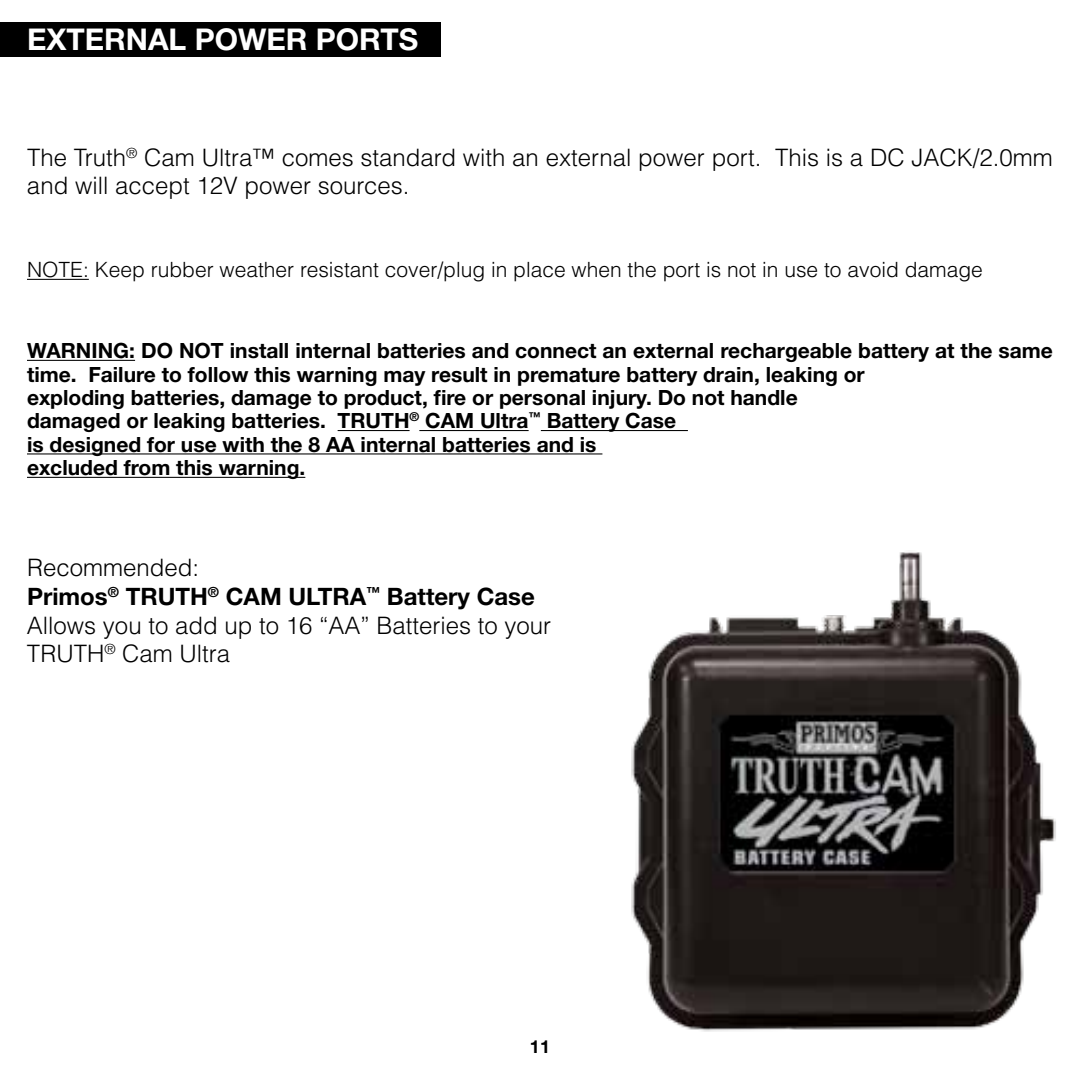
<style>
.page{position:relative;width:1080px;height:1080px;background:#fff}
.page>*{position:absolute;margin:0;border:0;box-sizing:border-box;transform-origin:0 0}
.t1{font:700 30px "Helvetica Neue";color:#fff}
.t2{font:300 24px/28.8px "Helvetica";color:#000}
.t3{font:700 24px "Helvetica Neue";color:#000}
.t4{font:700 21px/23.4px "Helvetica Neue";color:#000}
.t5{font:300 21px "Helvetica";color:#000}
.t6{font:700 18px "Helvetica Neue";color:#000}
</style>
<div class="page">
<div style="left:0;top:22px;width:441px;height:34px;background:#000"></div>
<hr style="left:27px;top:279px;width:62px;height:1px;background:#000">
<hr style="left:27px;top:360px;width:108px;height:1px;background:#000">
<hr style="left:338px;top:430px;width:72px;height:1px;background:#000">
<hr style="left:419px;top:430px;width:110px;height:1px;background:#000">
<hr style="left:541px;top:430px;width:147px;height:1px;background:#000">
<hr style="left:27px;top:453px;width:575px;height:1px;background:#000">
<hr style="left:27px;top:477px;width:278px;height:1px;background:#000">
<img style="left:631px;top:552px;width:425px;height:480px">
<h1 class="t1" style="left:27px;top:21px;width:60px">Exter</h1>
<h1 class="t1" style="left:126px;top:21px;width:113px">nal Power</h1>
<h1 class="t1" style="left:316px;top:21px;width:42px">Ports</h1>
<p class="t2" style="left:27px;top:143px;width:1027px">The Truth<sup>®</sup> Cam Ultra™ comes standard with an external power port. This is a DC JACK/2.0mm and will accept 12V power sources.</p>
<p class="t5" style="left:27px;top:257px;width:30px">Note</p>
<p class="t5" style="left:83px;top:257px;width:901px">: Keep rubber weather resistant cover/plug in place when the port is not in use to avoid damage</p>
<p class="t4" style="left:27px;top:339px;width:1027px">WARNING : DO NOT install internal batteries and connect an external rechargeable battery at the same time. Failure to follow this warning may result in premature battery drain, leaking or<br>exploding batteries, damage to product, fire or personal injury. Do not handle<br>damaged or leaking batteries. TRUTH<sup>®</sup> CAM Ultra<sup>™</sup> Battery Case<br>is designed for use with the 8 AA internal batteries and is<br>excluded from this warning.</p>
<p class="t2" style="left:27px;top:553px;width:174px">Recommended:</p>
<p class="t3" style="left:27px;top:581px;width:509px">Primos<sup>®</sup> TRUTH<sup>®</sup> CAM ULTRA<sup>™</sup> Battery Case</p>
<p class="t2" style="left:27px;top:611px;width:526px">Allows you to add up to 16 “AA” Batteries to your<br>TRUTH<sup>®</sup> Cam Ultra</p>
<p class="t6" style="left:530px;top:1035px;width:22px">11</p>
</div>
